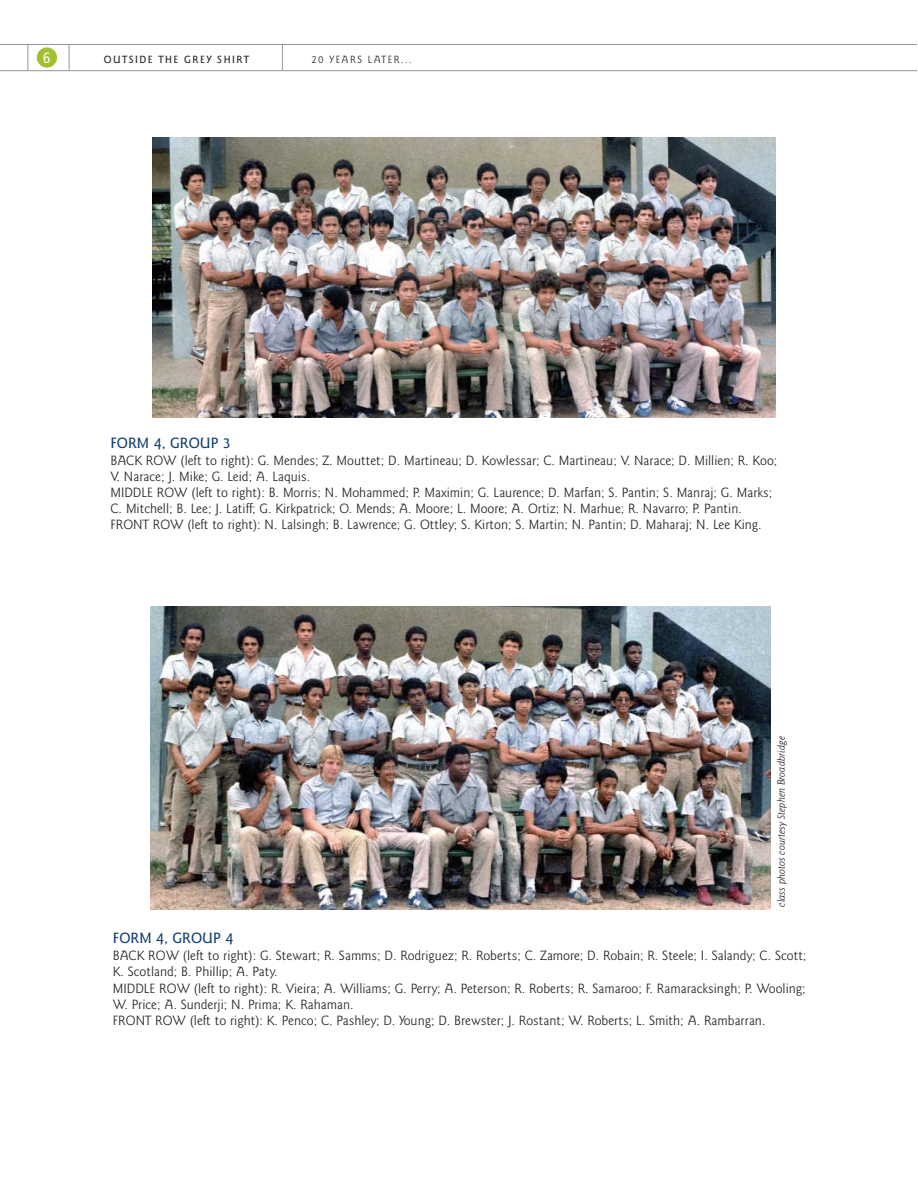
<style>
.page{position:relative;width:918px;height:1188px;background:#fff}
.page>*{position:absolute;margin:0;border:0;box-sizing:border-box;transform-origin:0 0}
.t1{font:500 15px "Goudy Sans IT Cby BT";color:#103e6e}
.t2{font:condensed 15px "Frutiger";color:#fff}
.t3{font:300 13.5px/16.2px "Goudy Sans IT Cby BT";color:#231f20}
.t4{font:italic 300 10.5px "Goudy Sans IT Cby BT";color:#231f20}
.t5{font:500 10.5px "Goudy Sans IT Cby BT";letter-spacing:.14em;color:#231f20}
.t6{font:300 10.5px "Goudy Sans IT Cby BT";letter-spacing:.135em;color:#231f20}
</style>
<div class="page">
<svg style="left:0;top:44px;width:916px;height:27px"></svg>
<img style="left:153px;top:137px;width:623px;height:281px">
<img style="left:150px;top:607px;width:621px;height:303px">
<p class="t2" style="left:43px;top:52px;width:9px">6</p>
<p class="t5" style="left:104px;top:55px;width:147px">OUTSIDE THE GREY SHIRT</p>
<p class="t6" style="left:311px;top:55px;width:102px">20 YEARS LATER...</p>
<p class="t1" style="left:110px;top:437px;width:122px">FORM 4, GROUP 3</p>
<p class="t3" style="left:110px;top:453px;width:668px">BACK ROW (left to right): G. Mendes; Z. Mouttet; D. Martineau; D. Kowlessar; C. Martineau; V. Narace; D. Millien; R. Koo; V. Narace; J. Mike; G. Leid; A. Laquis.<br>MIDDLE ROW (left to right): B. Morris; N. Mohammed; P. Maximin; G. Laurence; D. Marfan; S. Pantin; S. Manraj; G. Marks; C. Mitchell; B. Lee; J. Latiff; G. Kirkpatrick; O. Mends; A. Moore; L. Moore; A. Ortiz; N. Marhue; R. Navarro; P. Pantin.<br>FRONT ROW (left to right): N. Lalsingh; B. Lawrence; G. Ottley; S. Kirton; S. Martin; N. Pantin; D. Maharaj; N. Lee King.</p>
<p class="t4" style="left:777px;top:907px;width:172px;rotate:-90deg">class photos courtesy Stephen Broadbridge</p>
<p class="t1" style="left:113px;top:932px;width:122px">FORM 4, GROUP 4</p>
<p class="t3" style="left:113px;top:949px;width:695px">BACK ROW (left to right): G. Stewart; R. Samms; D. Rodriguez; R. Roberts; C. Zamore; D. Robain; R. Steele; I. Salandy; C. Scott; K. Scotland; B. Phillip; A. Paty.<br>MIDDLE ROW (left to right): R. Vieira; A. Williams; G. Perry; A. Peterson; R. Roberts; R. Samaroo; F. Ramaracksingh; P. Wooling; W. Price; A. Sunderji; N. Prima; K. Rahaman.<br>FRONT ROW (left to right): K. Penco; C. Pashley; D. Young; D. Brewster; J. Rostant; W. Roberts; L. Smith; A. Rambarran.</p>
</div>
